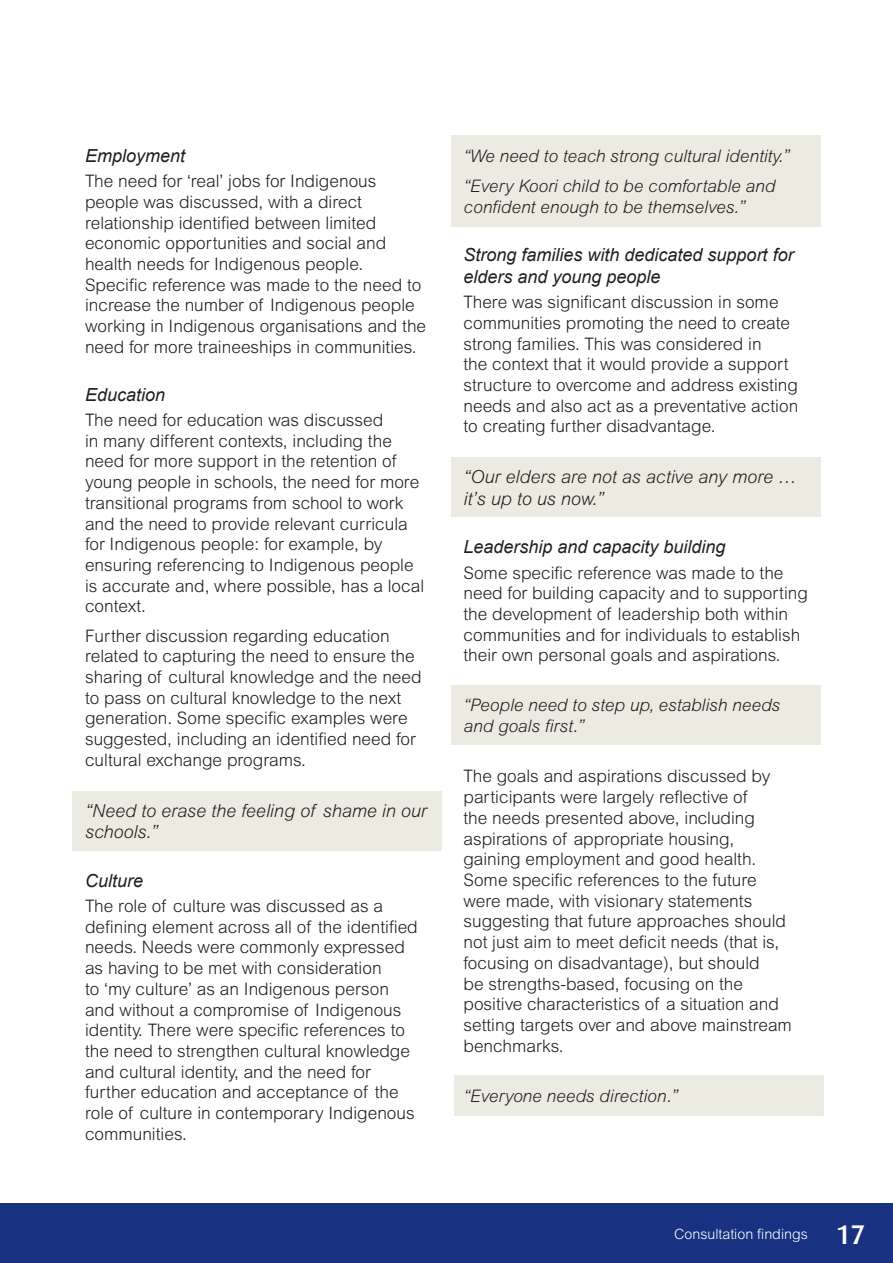
<style>
.page{position:relative;width:893px;height:1263px;background:#fff}
.page>*{position:absolute;margin:0;border:0;box-sizing:border-box;transform-origin:0 0}
.sub_head___Dax___bla{font:500 27px "Dax";color:#fff}
.VEOHRC_Heading_4{font:italic 18px/21.6px "Arial";color:#231f20}
.VEOHRC_Quotation{font:italic 300 18px/21.6px "Arial";color:#231f20}
.NEW___VEOHRC_Body_co{font:300 17.25px/20.7px "Arial";color:#231f20}
.VEOHRC_Quotation-2{font:italic 300 17.25px/20.7px "Arial";color:#231f20}
.NEW___VEOHRC_Body_co-2{font:300 14.25px "Arial";color:#fff}
</style>
<div class="page">
<div style="left:454px;top:1075px;width:370px;height:40px;background:#ebebe2"></div>
<div style="left:451px;top:457px;width:370px;height:60px;background:#ebebe2"></div>
<div style="left:451px;top:685px;width:370px;height:60px;background:#ebebe2"></div>
<div style="left:451px;top:135px;width:370px;height:91px;background:#ebebe2"></div>
<div style="left:72px;top:791px;width:370px;height:59px;background:#ebebe2"></div>
<div style="left:0;top:1203px;width:893px;height:60px;background:#183181"></div>
<p class="VEOHRC_Heading_4" style="left:85px;top:145px;width:102px">Employment</p>
<p class="NEW___VEOHRC_Body_co" style="left:85px;top:171px;width:343px">The need for ‘real’ jobs for Indigenous people was discussed, with a direct relationship identified between limited economic opportunities and social and health needs for Indigenous people.<br>Specific reference was made to the need to increase the number of Indigenous people working in Indigenous organisations and the need for more traineeships in communities.</p>
<p class="VEOHRC_Heading_4" style="left:85px;top:384px;width:82px">Education</p>
<p class="NEW___VEOHRC_Body_co" style="left:85px;top:410px;width:341px">The need for education was discussed<br>in many different contexts, including the need for more support in the retention of young people in schools, the need for more transitional programs from school to work and the need to provide relevant curricula for Indigenous people: for example, by ensuring referencing to Indigenous people is accurate and, where possible, has a local context.</p>
<p class="NEW___VEOHRC_Body_co" style="left:85px;top:625px;width:338px">Further discussion regarding education related to capturing the need to ensure the sharing of cultural knowledge and the need to pass on cultural knowledge to the next generation. Some specific examples were suggested, including an identified need for cultural exchange programs.</p>
<p class="VEOHRC_Quotation" style="left:85px;top:799px;width:343px">“Need to erase the feeling of shame in our schools.”</p>
<p class="VEOHRC_Heading_4" style="left:85px;top:870px;width:60px">Culture</p>
<p class="NEW___VEOHRC_Body_co" style="left:85px;top:895px;width:334px">The role of culture was discussed as a defining element across all of the identified needs. Needs were commonly expressed as having to be met with consideration<br>to ‘my culture’ as an Indigenous person and without a compromise of Indigenous identity. There were specific references to the need to strengthen cultural knowledge and cultural identity, and the need for further education and acceptance of the role of culture in contemporary Indigenous communities.</p>
<p class="VEOHRC_Quotation-2" style="left:463px;top:146px;width:328px">“We need to teach strong cultural identity.”</p>
<p class="VEOHRC_Quotation-2" style="left:463px;top:176px;width:313px">“Every Koori child to be comfortable and confident enough to be themselves.”</p>
<p class="VEOHRC_Heading_4" style="left:463px;top:245px;width:332px">Strong families with dedicated support for elders and young people</p>
<p class="NEW___VEOHRC_Body_co" style="left:463px;top:292px;width:336px">There was significant discussion in some communities promoting the need to create strong families. This was considered in<br>the context that it would provide a support structure to overcome and address existing needs and also act as a preventative action to creating further disadvantage.</p>
<p class="VEOHRC_Quotation" style="left:463px;top:466px;width:334px">“Our elders are not as active any more … it’s up to us now.”</p>
<p class="VEOHRC_Heading_4" style="left:463px;top:537px;width:264px">Leadership and capacity building</p>
<p class="NEW___VEOHRC_Body_co" style="left:463px;top:562px;width:346px">Some specific reference was made to the need for building capacity and to supporting the development of leadership both within communities and for individuals to establish their own personal goals and aspirations.</p>
<p class="VEOHRC_Quotation-2" style="left:463px;top:695px;width:318px">“People need to step up, establish needs and goals first.”</p>
<p class="NEW___VEOHRC_Body_co" style="left:463px;top:766px;width:330px">The goals and aspirations discussed by participants were largely reflective of<br>the needs presented above, including aspirations of appropriate housing, gaining employment and good health.<br>Some specific references to the future were made, with visionary statements suggesting that future approaches should not just aim to meet deficit needs (that is, focusing on disadvantage), but should<br>be strengths-based, focusing on the positive characteristics of a situation and setting targets over and above mainstream benchmarks.</p>
<p class="VEOHRC_Quotation-2" style="left:463px;top:1085px;width:216px">“Everyone needs direction.”</p>
<p class="NEW___VEOHRC_Body_co-2" style="left:674px;top:1226px;width:135px">Consultation findings</p>
<p class="sub_head___Dax___bla" style="left:836px;top:1219px;width:31px">17</p>
</div>
